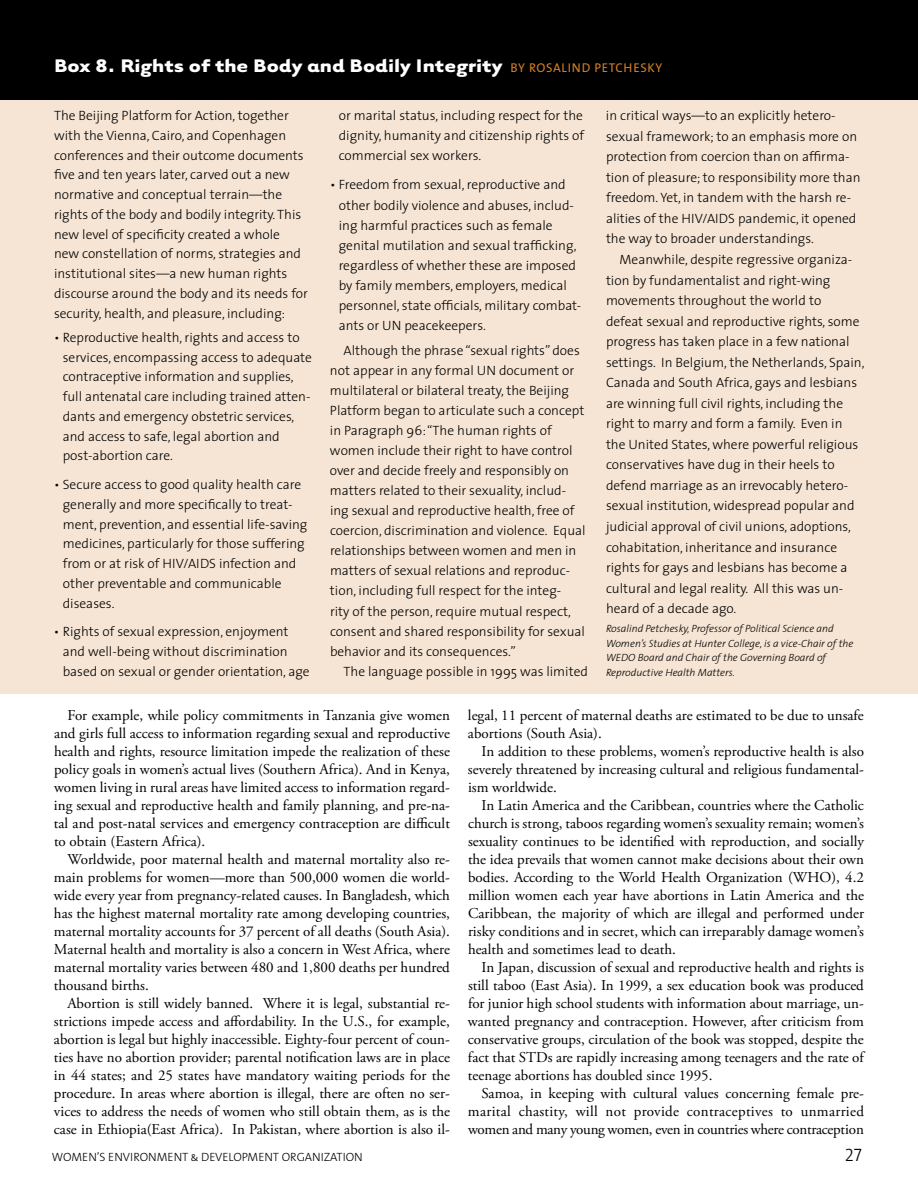
<style>
.page{position:relative;width:918px;height:1188px;background:#fff}
.page>*{position:absolute;margin:0;border:0;box-sizing:border-box;transform-origin:0 0}
.t1{font:700 21px "Tarzana Wide";color:#fff}
.t2{font:18px "The Sans Light Caps";color:#000}
.t3{font:15px/18px "Adobe Garamond Pro";color:#000;text-align:justify}
.t4{font:300 13.5px/19.8px "The Sans";color:#000}
.t5{font:12px "The Sans Light Caps";color:#000}
.t6{font:italic 300 10.5px/14.5px "The Sans";color:#000}
.s1{font-family:"The Sans";font-weight:400;font-size:12.75px;color:#d27e26}
</style>
<div class="page">
<div style="left:0;top:0;width:918px;height:693px;background:#f6e5d4"></div>
<div style="left:0;top:0;width:918px;height:100px;background:#000"></div>
<h1 class="t1" style="left:54px;top:52px;width:610px">Box 8. Rights of the Body and Bodily Integrity <span class="s1">BY ROSALIND PETCHESKY</span></h1>
<p class="t4" style="left:54px;top:105px;width:255px">The Beijing Platform for Action, together with the Vienna, Cairo, and Copenhagen conferences and their outcome documents five and ten years later, carved out a new normative and conceptual terrain—the rights of the body and bodily integrity. This new level of specificity created a whole new constellation of norms, strategies and institutional sites—a new human rights discourse around the body and its needs for security, health, and pleasure, including:</p>
<p class="t4" style="left:63px;top:327px;width:251px;text-indent:-9px">• Reproductive health, rights and access to services, encompassing access to adequate contraceptive information and supplies, full antenatal care including trained atten&shy;dants and emergency obstetric services, and access to safe, legal abortion and post-abortion care.</p>
<p class="t4" style="left:63px;top:474px;width:246px;text-indent:-9px">• Secure access to good quality health care generally and more specifically to treat&shy;ment, prevention, and essential life-saving medicines, particularly for those suffering from or at risk of HIV/AIDS infection and other preventable and communicable diseases.</p>
<p class="t4" style="left:63px;top:621px;width:248px;text-indent:-9px">• Rights of sexual expression, enjoyment and well-being without discrimination based on sexual or gender orientation, age</p>
<p class="t4" style="left:339px;top:105px;width:247px;text-align:justify">or marital status, including respect for the dignity, humanity and citizenship rights of commercial sex workers.</p>
<p class="t4" style="left:339px;top:174px;width:244px;text-indent:-9px">• Freedom from sexual, reproductive and other bodily violence and abuses, includ&shy;ing harmful practices such as female genital mutilation and sexual trafficking, regardless of whether these are imposed by family members, employers, medical personnel, state officials, military combat&shy;ants or UN peacekeepers.</p>
<p class="t4" style="left:330px;top:340px;width:257px;text-indent:14px">Although the phrase “sexual rights” does not appear in any formal UN document or multilateral or bilateral treaty, the Beijing Platform began to articulate such a concept in Paragraph 96: “The human rights of women include their right to have control over and decide freely and responsibly on matters related to their sexuality, includ&shy;ing sexual and reproductive health, free of coercion, discrimination and violence. Equal relationships between women and men in matters of sexual relations and reproduc&shy;tion, including full respect for the integ-<br>rity of the person, require mutual respect, consent and shared responsibility for sexual behavior and its consequences.”</p>
<p class="t4" style="left:344px;top:661px;width:246px">The language possible in 1995 was limited</p>
<p class="t4" style="left:606px;top:105px;width:256px;line-height:20.5px">in critical ways—to an explicitly hetero&shy;sexual framework; to an emphasis more on protection from coercion than on affirma&shy;tion of pleasure; to responsibility more than freedom. Yet, in tandem with the harsh re&shy;alities of the HIV/AIDS pandemic, it opened the way to broader understandings.</p>
<p class="t4" style="left:606px;top:249px;width:260px;line-height:20.5px;text-indent:14px">Meanwhile, despite regressive organiza&shy;tion by fundamentalist and right-wing movements throughout the world to<br>defeat sexual and reproductive rights, some progress has taken place in a few national settings. In Belgium, the Netherlands, Spain, Canada and South Africa, gays and lesbians are winning full civil rights, including the right to marry and form a family. Even in the United States, where powerful religious conservatives have dug in their heels to defend marriage as an irrevocably hetero&shy;sexual institution, widespread popular and judicial approval of civil unions, adoptions, cohabitation, inheritance and insurance rights for gays and lesbians has become a cultural and legal reality. All this was un&shy;heard of a decade ago.</p>
<p class="t6" style="left:606px;top:621px;width:249px">Rosalind Petchesky, Professor of Political Science and Women’s Studies at Hunter College, is a vice-Chair of the WEDO Board and Chair of the Governing Board of Reproductive Health Matters.</p>
<p class="t3" style="left:54px;top:707px;width:398px;text-indent:14px">For example, while policy commitments in Tanzania give women and girls full access to information regarding sexual and reproductive health and rights, resource limitation impede the realization of these policy goals in women’s actual lives (Southern Africa). And in Kenya, women living in rural areas have limited access to information regard&shy;ing sexual and reproductive health and family planning, and pre-na&shy;tal and post-natal services and emergency contraception are difficult to obtain (Eastern Africa).</p>
<p class="t3" style="left:54px;top:851px;width:398px;text-indent:14px">Worldwide, poor maternal health and maternal mortality also re&shy;main problems for women—more than 500,000 women die world&shy;wide every year from pregnancy-related causes. In Bangladesh, which has the highest maternal mortality rate among developing countries, maternal mortality accounts for 37 percent of all deaths (South Asia).<br>Maternal health and mortality is also a concern in West Africa, where maternal mortality varies between 480 and 1,800 deaths per hundred thousand births.</p>
<p class="t3" style="left:54px;top:995px;width:398px;text-indent:13px">Abortion is still widely banned. Where it is legal, substantial re&shy;strictions impede access and affordability. In the U.S., for example, abortion is legal but highly inaccessible. Eighty-four percent of coun&shy;ties have no abortion provider; parental notification laws are in place in 44 states; and 25 states have mandatory waiting periods for the procedure. In areas where abortion is illegal, there are often no ser&shy;vices to address the needs of women who still obtain them, as is the case in Ethiopia(East Africa). In Pakistan, where abortion is also il-</p>
<p class="t3" style="left:468px;top:707px;width:397px">legal, 11 percent of maternal deaths are estimated to be due to unsafe abortions (South Asia).</p>
<p class="t3" style="left:468px;top:743px;width:398px;text-indent:13px">In addition to these problems, women’s reproductive health is also severely threatened by increasing cultural and religious fundamental&shy;ism worldwide.</p>
<p class="t3" style="left:468px;top:797px;width:398px;text-indent:13px">In Latin America and the Caribbean, countries where the Catholic church is strong, taboos regarding women’s sexuality remain; women’s sexuality continues to be identified with reproduction, and socially the idea prevails that women cannot make decisions about their own bodies. According to the World Health Organization (WHO), 4.2 million women each year have abortions in Latin America and the Caribbean, the majority of which are illegal and performed under risky conditions and in secret, which can irreparably damage women’s health and sometimes lead to death.</p>
<p class="t3" style="left:468px;top:959px;width:398px;text-indent:14px">In Japan, discussion of sexual and reproductive health and rights is still taboo (East Asia). In 1999, a sex education book was produced for junior high school students with information about marriage, un&shy;wanted pregnancy and contraception. However, after criticism from conservative groups, circulation of the book was stopped, despite the fact that STDs are rapidly increasing among teenagers and the rate of teenage abortions has doubled since 1995.</p>
<p class="t3" style="left:468px;top:1085px;width:398px;text-indent:13px">Samoa, in keeping with cultural values concerning female pre&shy;marital chastity, will not provide contraceptives to unmarried women and many young women, even in countries where contraception</p>
<p class="t5" style="left:52px;top:1147px;width:312px">WOMEN’S ENVIRONMENT &amp; DEVELOPMENT ORGANIZATION</p>
<h2 class="t2" style="left:845px;top:1140px;width:19px">27</h2>
</div>
